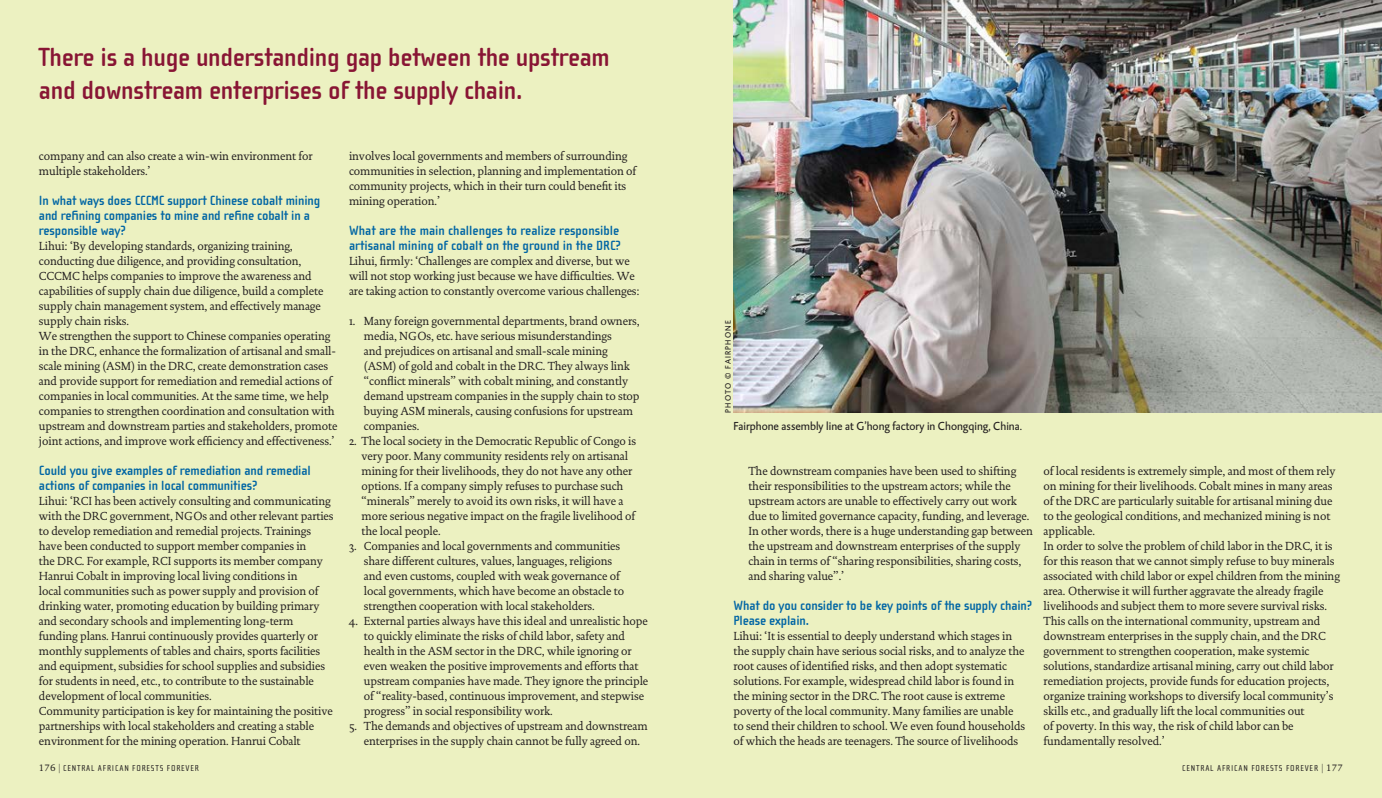
<style>
.page{position:relative;width:1382px;height:798px;background:#fff}
.page>*{position:absolute;margin:0;border:0;box-sizing:border-box;transform-origin:0 0}
.streamer{font:700 26.88px/32.9px "Cholla Sans";letter-spacing:-.01em;color:#881534}
.interview_blauw_link{font:700 13.75px/15px "Cholla Sans";letter-spacing:-.01em;color:#0065a4}
.broodtekst{font:11.88px/15px "DTL Documenta ST";letter-spacing:-.01em;color:#231f20;scale:.96 1}
.bijschrift{font:11.88px "DTL Caspari ST";color:#231f20}
.t1{font:8.75px "Cholla Sans";letter-spacing:.09em;color:#231f20}
.fotocredit{font:8.12px "DTL Caspari T";letter-spacing:.14em;color:#231f20}
.s1{font-family:"DTL Documenta T";font-size:9.38px}
.s2{font-family:"DTL Documenta ST";font-size:9.38px}
</style>
<div class="page">
<div style="left:0;top:0;width:692px;height:797px;background:#ecf1c1"></div>
<div style="left:691px;top:0;width:691px;height:797px;background:#ecf1c1"></div>
<img style="left:733px;top:0;width:649px;height:412px">
<p class="streamer" style="left:39px;top:41px;width:572px">There is a huge understanding gap between the upstream and downstream enterprises of the supply chain.</p>
<p class="broodtekst" style="left:39px;top:148px;width:287px">company and can also create a win-win environment for multiple stakeholders.’</p>
<p class="interview_blauw_link" style="left:39px;top:193px;width:283px">In what ways does CCCMC support Chinese cobalt mining and refining companies to mine and refine cobalt in a responsible way?</p>
<p class="broodtekst" style="left:39px;top:238px;width:298px">Lihui: ‘By developing standards, organizing training, conducting due diligence, and providing consultation, CCCMC helps companies to improve the awareness and capabilities of supply chain due diligence, build a complete supply chain management system, and effectively manage supply chain risks.</p>
<p class="broodtekst" style="left:39px;top:328px;width:312px">We strengthen the support to Chinese companies operating in the DRC, enhance the formalization of artisanal and small&shy;scale mining (ASM) in the DRC, create demonstration cases and provide support for remediation and remedial actions of companies in local communities. At the same time, we help companies to strengthen coordination and consultation with upstream and downstream parties and stakeholders, promote joint actions, and improve work efficiency and effectiveness.’</p>
<p class="interview_blauw_link" style="left:39px;top:463px;width:273px">Could you give examples of remediation and remedial actions of companies in local communities?</p>
<p class="broodtekst" style="left:39px;top:493px;width:308px">Lihui: ‘RCI has been actively consulting and communicating with the DRC government, NGOs and other relevant parties to develop remediation and remedial projects. Trainings have been conducted to support member companies in<br>the DRC. For example, RCI supports its member company Hanrui Cobalt in improving local living conditions in<br>local communities such as power supply and provision of drinking water, promoting education by building primary and secondary schools and implementing long-term funding plans. Hanrui continuously provides quarterly or monthly supplements of tables and chairs, sports facilities and equipment, subsidies for school supplies and subsidies for students in need, etc., to contribute to the sustainable development of local communities.</p>
<p class="broodtekst" style="left:39px;top:703px;width:308px">Community participation is key for maintaining the positive partnerships with local stakeholders and creating a stable environment for the mining operation. Hanrui Cobalt</p>
<p class="broodtekst" style="left:349px;top:148px;width:301px">involves local governments and members of surrounding communities in selection, planning and implementation of community projects, which in their turn could benefit its mining operation.’</p>
<p class="interview_blauw_link" style="left:349px;top:223px;width:274px">What are the main challenges to realize responsible artisanal mining of cobalt on the ground in the DRC?</p>
<p class="broodtekst" style="left:349px;top:253px;width:304px">Lihui, firmly: ‘Challenges are complex and diverse, but we will not stop working just because we have difficulties. We are taking action to constantly overcome various challenges:</p>
<p class="broodtekst" style="left:364px;top:313px;width:289px;text-indent:-15px">1. Many foreign governmental departments, brand owners, media, NGOs, etc. have serious misunderstandings<br>and prejudices on artisanal and small-scale mining (ASM) of gold and cobalt in the DRC. They always link “conflict minerals” with cobalt mining, and constantly demand upstream companies in the supply chain to stop buying ASM minerals, causing confusions for upstream companies.</p>
<p class="broodtekst" style="left:362px;top:433px;width:287px;text-indent:-12px">2. The local society in the Democratic Republic of Congo is very poor. Many community residents rely on artisanal mining for their livelihoods, they do not have any other options. If a company simply refuses to purchase such “minerals” merely to avoid its own risks, it will have a more serious negative impact on the fragile livelihood of the local people.</p>
<p class="broodtekst" style="left:364px;top:538px;width:273px;text-indent:-15px">3. Companies and local governments and communities share different cultures, values, languages, religions and even customs, coupled with weak governance of local governments, which have become an obstacle to strengthen cooperation with local stakeholders.</p>
<p class="broodtekst" style="left:364px;top:613px;width:298px;text-indent:-15px">4. External parties always have this ideal and unrealistic hope to quickly eliminate the risks of child labor, safety and health in the ASM sector in the DRC, while ignoring or even weaken the positive improvements and efforts that upstream companies have made. They ignore the principle of “reality-based, continuous improvement, and stepwise progress” in social responsibility work.</p>
<p class="broodtekst" style="left:349px;top:718px;width:313px;text-align:center">5. The demands and objectives of upstream and downstream enterprises in the supply chain cannot be fully agreed on.</p>
<p class="fotocredit" style="left:723px;top:412px;width:94px;rotate:-90deg">PHOTO © FAIRPHONE</p>
<p class="bijschrift" style="left:733px;top:418px;width:290px">Fairphone assembly line at G’hong factory in Chongqing, China.</p>
<p class="broodtekst" style="left:748px;top:463px;width:298px">The downstream companies have been used to shifting their responsibilities to the upstream actors; while the upstream actors are unable to effectively carry out work due to limited governance capacity, funding, and leverage.<br>In other words, there is a huge understanding gap between the upstream and downstream enterprises of the supply chain in terms of “sharing responsibilities, sharing costs, and sharing value”.’</p>
<p class="interview_blauw_link" style="left:733px;top:598px;width:300px">What do you consider to be key points of the supply chain?<br>Please explain.</p>
<p class="broodtekst" style="left:733px;top:628px;width:305px">Lihui: ‘It is essential to deeply understand which stages in the supply chain have serious social risks, and to analyze the root causes of identified risks, and then adopt systematic solutions. For example, widespread child labor is found in the mining sector in the DRC. The root cause is extreme poverty of the local community. Many families are unable to send their children to school. We even found households of which the heads are teenagers. The source of livelihoods</p>
<p class="broodtekst" style="left:1044px;top:463px;width:306px">of local residents is extremely simple, and most of them rely on mining for their livelihoods. Cobalt mines in many areas of the DRC are particularly suitable for artisanal mining due to the geological conditions, and mechanized mining is not applicable.</p>
<p class="broodtekst" style="left:1044px;top:538px;width:310px">In order to solve the problem of child labor in the DRC, it is for this reason that we cannot simply refuse to buy minerals associated with child labor or expel children from the mining area. Otherwise it will further aggravate the already fragile livelihoods and subject them to more severe survival risks.<br>This calls on the international community, upstream and downstream enterprises in the supply chain, and the DRC government to strengthen cooperation, make systemic solutions, standardize artisanal mining, carry out child labor remediation projects, provide funds for education projects, organize training workshops to diversify local community’s skills etc., and gradually lift the local communities out<br>of poverty. In this way, the risk of child labor can be fundamentally resolved.’</p>
<p class="t1" style="left:39px;top:763px;width:162px"><span class="s1">176</span> <span class="s2">|</span> CENTRAL AFRICAN FORESTS FOREVER</p>
<p class="t1" style="left:1182px;top:763px;width:162px">CENTRAL AFRICAN FORESTS FOREVER <span class="s2">|</span> <span class="s1">177</span></p>
</div>
